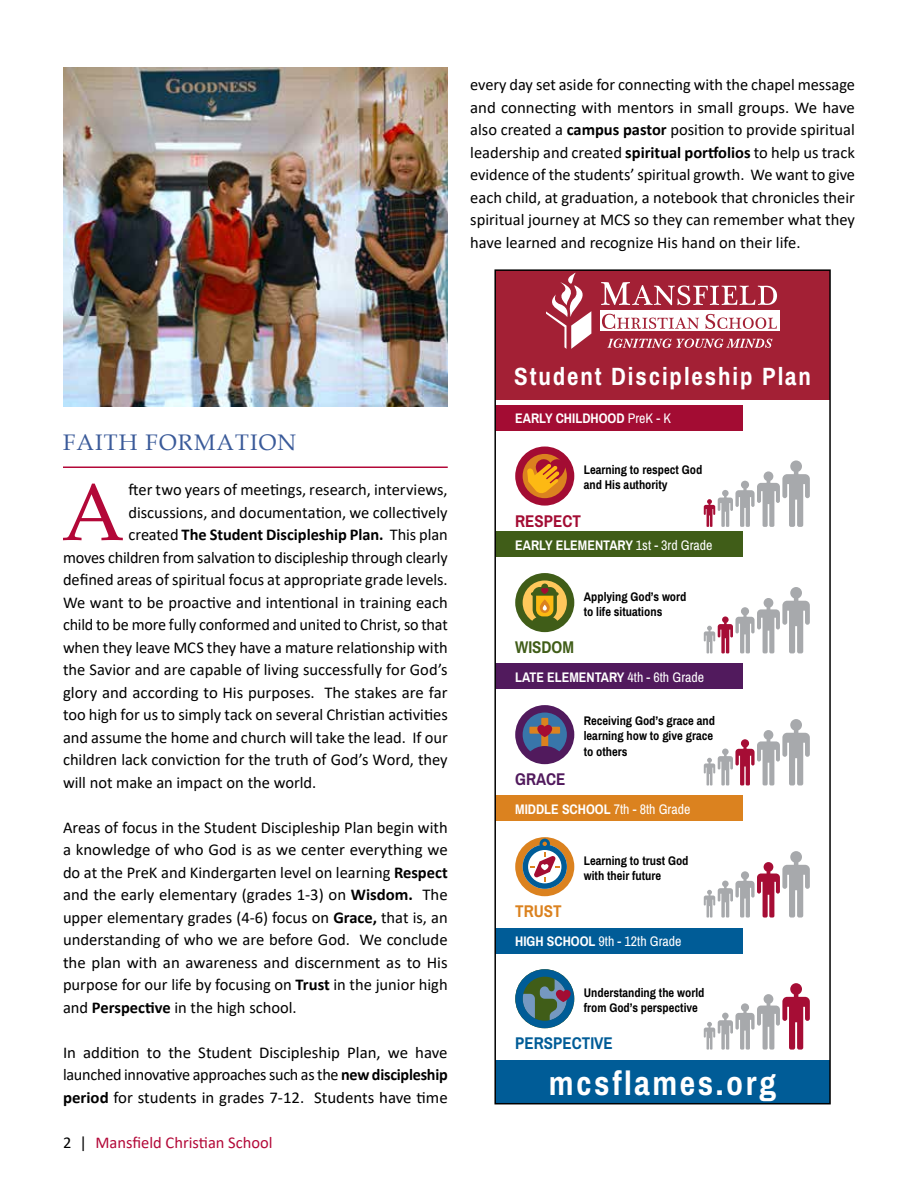
<style>
.page{position:relative;width:918px;height:1188px;background:#fff}
.page>*{position:absolute;margin:0;border:0;box-sizing:border-box;transform-origin:0 0}
.t1{font:81px "Book Antiqua";color:#b30838}
.t2{font:700 34.05px "Archivo Narrow";letter-spacing:.075em;color:#fff}
.t3{font:700 25.05px "Archivo Narrow";letter-spacing:.075em;color:#fff}
.t4{font:22.5px "Book Antiqua";letter-spacing:.05em;color:#3a5a99}
.t5{font:700 16.95px "Archivo Narrow";color:#005c97}
.t6{font:700 16.95px "Archivo Narrow";color:#a30c33}
.t7{font:700 16.95px "Archivo Narrow";color:#405d18}
.t8{font:700 16.95px "Archivo Narrow";color:#511a5d}
.t9{font:700 16.95px "Archivo Narrow";color:#db821f}
.t10{font:16.5px/22.5px "Calibri";letter-spacing:-.005em;color:#000;text-align:justify}
.t11{font:700 16.5px "Calibri";color:#000}
.t12{font:16.5px "Calibri";color:#b30838}
.t13{font:700 13.95px "Archivo Narrow";color:#fff}
.t14{font:13.95px "Archivo Narrow";color:#fff}
.t15{font:700 12.45px/15px "Archivo Narrow";color:#000}
.s1{font-weight:700}
.s2{font-weight:400}
.s3{color:#000}
</style>
<div class="page">
<img style="left:63px;top:68px;width:385px;height:338px">
<div style="left:495px;top:1060px;width:335px;height:44px;background:#005c97"></div>
<div style="left:495px;top:270px;width:335px;height:130px;background:#a32035"></div>
<svg style="left:515px;top:447px;width:59px;height:59px"></svg>
<svg style="left:515px;top:573px;width:59px;height:59px"></svg>
<svg style="left:515px;top:705px;width:59px;height:59px"></svg>
<svg style="left:515px;top:837px;width:59px;height:59px"></svg>
<svg style="left:515px;top:969px;width:59px;height:59px"></svg>
<div style="left:495px;top:405px;width:248px;height:25px;background:#a30c33"></div>
<div style="left:495px;top:532px;width:248px;height:25px;background:#405d18"></div>
<div style="left:495px;top:664px;width:248px;height:25px;background:#511a5d"></div>
<div style="left:495px;top:796px;width:248px;height:25px;background:#db821f"></div>
<div style="left:495px;top:928px;width:248px;height:25px;background:#005c97"></div>
<svg style="left:704px;top:460px;width:106px;height:67px"></svg>
<svg style="left:704px;top:587px;width:106px;height:66px"></svg>
<svg style="left:704px;top:719px;width:106px;height:66px"></svg>
<svg style="left:704px;top:851px;width:106px;height:67px"></svg>
<svg style="left:704px;top:983px;width:106px;height:67px"></svg>
<div style="left:600px;top:311px;width:179px;height:20px;background:#fff"></div>
<svg style="left:546px;top:273px;width:46px;height:76px"></svg>
<svg style="left:601px;top:282px;width:176px;height:23px"></svg>
<svg style="left:602px;top:314px;width:97px;height:15px"></svg>
<svg style="left:705px;top:314px;width:72px;height:15px"></svg>
<svg style="left:607px;top:339px;width:165px;height:9px"></svg>
<div style="left:494px;top:269px;width:337px;height:835px;border:2px solid #000"></div>
<hr style="left:63px;top:466px;width:385px;height:2px;background:#b30838">
<p class="t10" style="left:470px;top:73px;width:386px">every day set aside for connecting with the chapel message and connecting with mentors in small groups. We have also created a <span class="s1">campus pastor</span> position to provide spiritual leadership and created <span class="s1">spiritual portfolios</span> to help us track evidence of the students’ spiritual growth. We want to give each child, at graduation, a notebook that chronicles their spiritual journey at MCS so they can remember what they have learned and recognize His hand on their life.</p>
<h3 class="t4" style="left:63px;top:427px;width:235px">FAITH FORMATION</h3>
<h1 class="t1" style="left:61px;top:456px;width:64px">A</h1>
<p class="t10" style="left:128px;top:478px;width:321px">fter two years of meetings, research, interviews,</p>
<p class="t10" style="left:128px;top:500px;width:321px">discussions, and documentation, we collectively</p>
<p class="t11" style="left:128px;top:523px;width:321px"><span class="s2">created</span> The Student Discipleship Plan. <span class="s2">This plan</span></p>
<p class="t10" style="left:63px;top:545px;width:386px">moves children from salvation to discipleship through clearly</p>
<p class="t10" style="left:63px;top:568px;width:386px">defined areas of spiritual focus at appropriate grade levels.</p>
<p class="t10" style="left:63px;top:590px;width:386px">We want to be proactive and intentional in training each</p>
<p class="t10" style="left:63px;top:613px;width:386px">child to be more fully conformed and united to Christ, so that</p>
<p class="t10" style="left:63px;top:635px;width:386px">when they leave MCS they have a mature relationship with</p>
<p class="t10" style="left:63px;top:658px;width:386px">the Savior and are capable of living successfully for God’s</p>
<p class="t10" style="left:63px;top:680px;width:386px">glory and according to His purposes. The stakes are far</p>
<p class="t10" style="left:63px;top:703px;width:386px">too high for us to simply tack on several Christian activities</p>
<p class="t10" style="left:63px;top:725px;width:386px">and assume the home and church will take the lead. If our</p>
<p class="t10" style="left:63px;top:748px;width:386px">children lack conviction for the truth of God’s Word, they</p>
<p class="t10" style="left:63px;top:770px;width:255px">will not make an impact on the world.</p>
<p class="t10" style="left:63px;top:815px;width:386px">Areas of focus in the Student Discipleship Plan begin with a knowledge of who God is as we center everything we do at the PreK and Kindergarten level on learning <span class="s1">Respect </span>and the early elementary (grades 1-3) on <span class="s1">Wisdom.</span> The upper elementary grades (4-6) focus on <span class="s1">Grace,</span> that is, an understanding of who we are before God. We conclude the plan with an awareness and discernment as to His purpose for our life by focusing on <span class="s1">Trust</span> in the junior high and <span class="s1">Perspective</span> in the high school.</p>
<p class="t10" style="left:63px;top:1040px;width:386px">In addition to the Student Discipleship Plan, we have launched innovative approaches such as the <span class="s1">new discipleship period</span> for students in grades 7-12. Students have time</p>
<p class="t12" style="left:63px;top:1131px;width:211px"><span class="s3">2 |</span> Mansfield Christian School</p>
<h3 class="t3" style="left:514px;top:361px;width:298px">Student Discipleship Plan</h3>
<p class="t13" style="left:515px;top:410px;width:157px">EARLY CHILDHOOD <span class="s2">PreK - K</span></p>
<p class="t15" style="left:584px;top:463px;width:120px">Learning to respect God and His authority</p>
<p class="t6" style="left:515px;top:510px;width:67px">RESPECT</p>
<p class="t13" style="left:515px;top:537px;width:199px">EARLY ELEMENTARY <span class="s2">1st - 3rd Grade</span></p>
<p class="t7" style="left:515px;top:637px;width:60px">WISDOM</p>
<p class="t15" style="left:584px;top:589px;width:104px">Applying God’s word to life situations</p>
<p class="t13" style="left:515px;top:669px;width:190px">LATE ELEMENTARY <span class="s2">4th - 6th Grade</span></p>
<p class="t8" style="left:515px;top:769px;width:52px">GRACE</p>
<p class="t15" style="left:584px;top:714px;width:133px">Receiving God’s grace and learning how to give grace to others</p>
<p class="t13" style="left:515px;top:801px;width:177px">MIDDLE SCHOOL <span class="s2">7th - 8th Grade</span></p>
<p class="t9" style="left:515px;top:901px;width:48px">TRUST</p>
<p class="t15" style="left:584px;top:853px;width:106px">Learning to trust God with their future</p>
<p class="t14" style="left:515px;top:933px;width:168px"><span class="s1">HIGH SCHOOL</span> 9th - 12th Grade</p>
<p class="t15" style="left:584px;top:985px;width:122px">Understanding the world from God’s perspective</p>
<p class="t5" style="left:515px;top:1033px;width:99px">PERSPECTIVE</p>
<h2 class="t2" style="left:549px;top:1062px;width:229px">mcsflames.org</h2>
</div>
